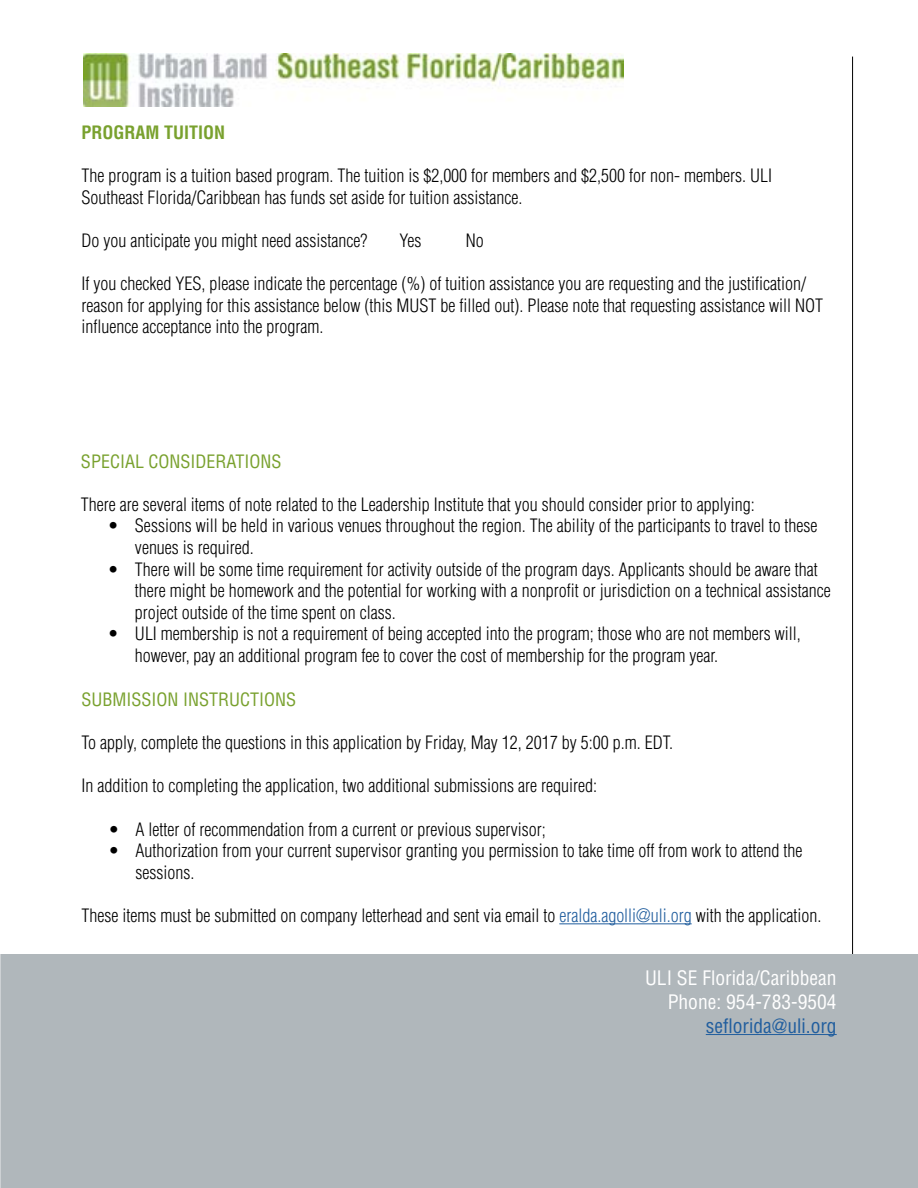
<style>
.page{position:relative;width:918px;height:1188px;background:#fff}
.page>*{position:absolute;margin:0;border:0;box-sizing:border-box;transform-origin:0 0}
.t1{font:condensed 19.5px/24px "Helvetica LT Std";color:#fff;text-align:right}
.t2{font:condensed 19.5px "Helvetica LT Std";color:#215e9e}
.t3{font:300 condensed 18px/21.6px "Helvetica LT Std";color:#000}
.t4{font:condensed 18px "Helvetica LT Std";color:#79a12e}
.t5{font:700 condensed 18px "Helvetica LT Std";color:#79a12e}
.s1{color:#215e9e}
</style>
<div class="page">
<hr style="left:852px;top:57px;width:1px;height:1066px;background:#000">
<div style="left:1px;top:955px;width:917px;height:232px;background:#b0b7bb"></div>
<div style="left:0;top:954px;width:918px;height:234px;border:2px solid #b0b7bb"></div>
<hr style="left:706px;top:1034px;width:131px;height:1px;background:#215e9e">
<hr style="left:559px;top:923px;width:133px;height:1px;background:#215e9e">
<img style="left:84px;top:54px;width:540px;height:53px">
<p class="t5" style="left:82px;top:121px;width:145px">PROGRAM TUITION</p>
<p class="t3" style="left:82px;top:165px;width:692px">The program is a tuition based program. The tuition is $2,000 for members and $2,500 for non- members. ULI<br>Southeast Florida/Caribbean has funds set aside for tuition assistance.</p>
<p class="t3" style="left:82px;top:229px;width:287px">Do you anticipate you might need assistance?</p>
<p class="t3" style="left:400px;top:229px;width:24px">Yes</p>
<p class="t3" style="left:466px;top:229px;width:19px">No</p>
<p class="t3" style="left:82px;top:273px;width:743px">If you checked YES, please indicate the percentage (%) of tuition assistance you are requesting and the justification/ reason for applying for this assistance below (this MUST be filled out). Please note that requesting assistance will NOT influence acceptance into the program.</p>
<p class="t4" style="left:81px;top:450px;width:202px">SPECIAL CONSIDERATIONS</p>
<p class="t3" style="left:81px;top:493px;width:675px">There are several items of note related to the Leadership Institute that you should consider prior to applying:</p>
<p class="t3" style="left:135px;top:515px;width:684px;text-indent:-27px">• Sessions will be held in various venues throughout the region. The ability of the participants to travel to these venues is required.</p>
<p class="t3" style="left:135px;top:558px;width:697px;text-indent:-27px">• There will be some time requirement for activity outside of the program days. Applicants should be aware that there might be homework and the potential for working with a nonprofit or jurisdiction on a technical assistance project outside of the time spent on class.</p>
<p class="t3" style="left:135px;top:623px;width:667px;text-indent:-27px">• ULI membership is not a requirement of being accepted into the program; those who are not members will, however, pay an additional program fee to cover the cost of membership for the program year.</p>
<p class="t4" style="left:82px;top:688px;width:216px">SUBMISSION INSTRUCTIONS</p>
<p class="t3" style="left:82px;top:732px;width:593px">To apply, complete the questions in this application by Friday, May 12, 2017 by 5:00 p.m. EDT.</p>
<p class="t3" style="left:82px;top:775px;width:517px">In addition to completing the application, two additional submissions are required:</p>
<p class="t3" style="left:109px;top:818px;width:439px">• A letter of recommendation from a current or previous supervisor;</p>
<p class="t3" style="left:136px;top:840px;width:669px;text-indent:-27px">• Authorization from your current supervisor granting you permission to take time off from work to attend the sessions.</p>
<p class="t3" style="left:82px;top:905px;width:742px">These items must be submitted on company letterhead and sent via email to <span class="s1">eralda.agolli@uli.org</span> with the application.</p>
<p class="t1" style="left:645px;top:965px;width:193px">ULI SE Florida/Caribbean<br>Phone: 954-783-9504</p>
<p class="t2" style="left:706px;top:1013px;width:132px">seflorida@uli.org</p>
</div>
